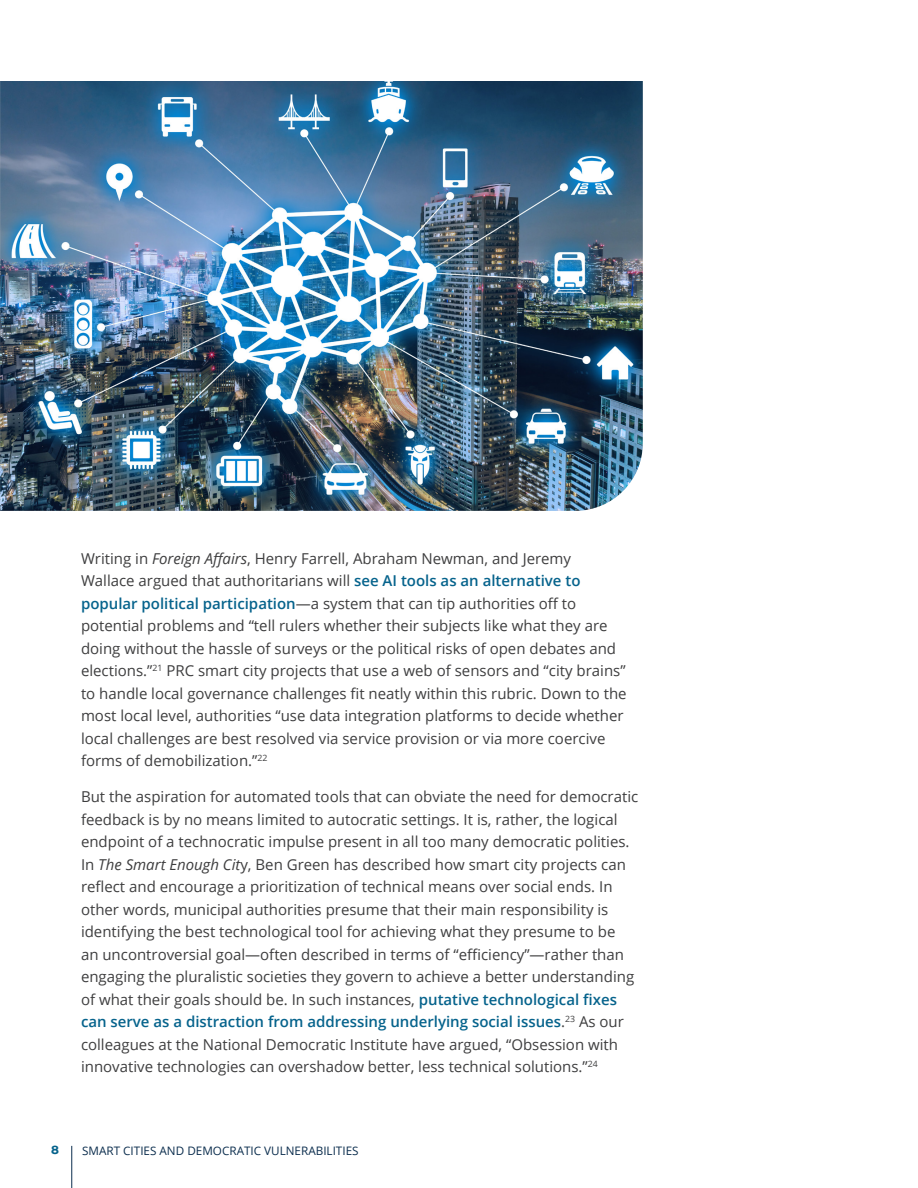
<style>
.page{position:relative;width:918px;height:1188px;background:#fff}
.page>*{position:absolute;margin:0;border:0;box-sizing:border-box;transform-origin:0 0}
.Body{font:15px/22.5px "Open Sans";color:#3e3e3f}
.t1{font:11.7px "Open Sans";color:#0c2e4e}
.t2{font:700 11.7px "Conneqt";color:#06638c}
.s1{font-style:italic}
.s2{font-weight:600;color:#06638c}
</style>
<div class="page">
<hr style="left:71px;top:1146px;width:1px;height:42px;background:#0c2e4e">
<img style="left:0;top:81px;width:643px;height:430px">
<p class="Body" style="left:81px;top:547px;width:547px">Writing in <span class="s1">Foreign Affairs</span>, Henry Farrell, Abraham Newman, and Jeremy Wallace argued that authoritarians will <span class="s2">see AI tools as an alternative to popular political participation</span>—a system that can tip authorities off to potential problems and “tell rulers whether their subjects like what they are doing without the hassle of surveys or the political risks of open debates and elections.”<sup>21</sup> PRC smart city projects that use a web of sensors and “city brains” to handle local governance challenges fit neatly within this rubric. Down to the most local level, authorities “use data integration platforms to decide whether local challenges are best resolved via service provision or via more coercive forms of demobilization.”<sup>22</sup></p>
<p class="Body" style="left:81px;top:785px;width:559px">But the aspiration for automated tools that can obviate the need for democratic feedback is by no means limited to autocratic settings. It is, rather, the logical endpoint of a technocratic impulse present in all too many democratic polities.<br>In <span class="s1">The Smart Enough Cit</span>y, Ben Green has described how smart city projects can reflect and encourage a prioritization of technical means over social ends. In other words, municipal authorities presume that their main responsibility is identifying the best technological tool for achieving what they presume to be<br>an uncontroversial goal—often described in terms of “efficiency”—rather than engaging the pluralistic societies they govern to achieve a better understanding of what their goals should be. In such instances, <span class="s2">putative technological fixes can serve as a distraction from addressing underlying social issues</span>. <sup>23</sup> As our colleagues at the National Democratic Institute have argued, “Obsession with innovative technologies can overshadow better, less technical solutions.”<sup>24</sup></p>
<p class="t2" style="left:51px;top:1142px;width:10px">8</p>
<p class="t1" style="left:82px;top:1143px;width:278px">SMART CITIES AND DEMOCRATIC VULNERABILITIES</p>
</div>
